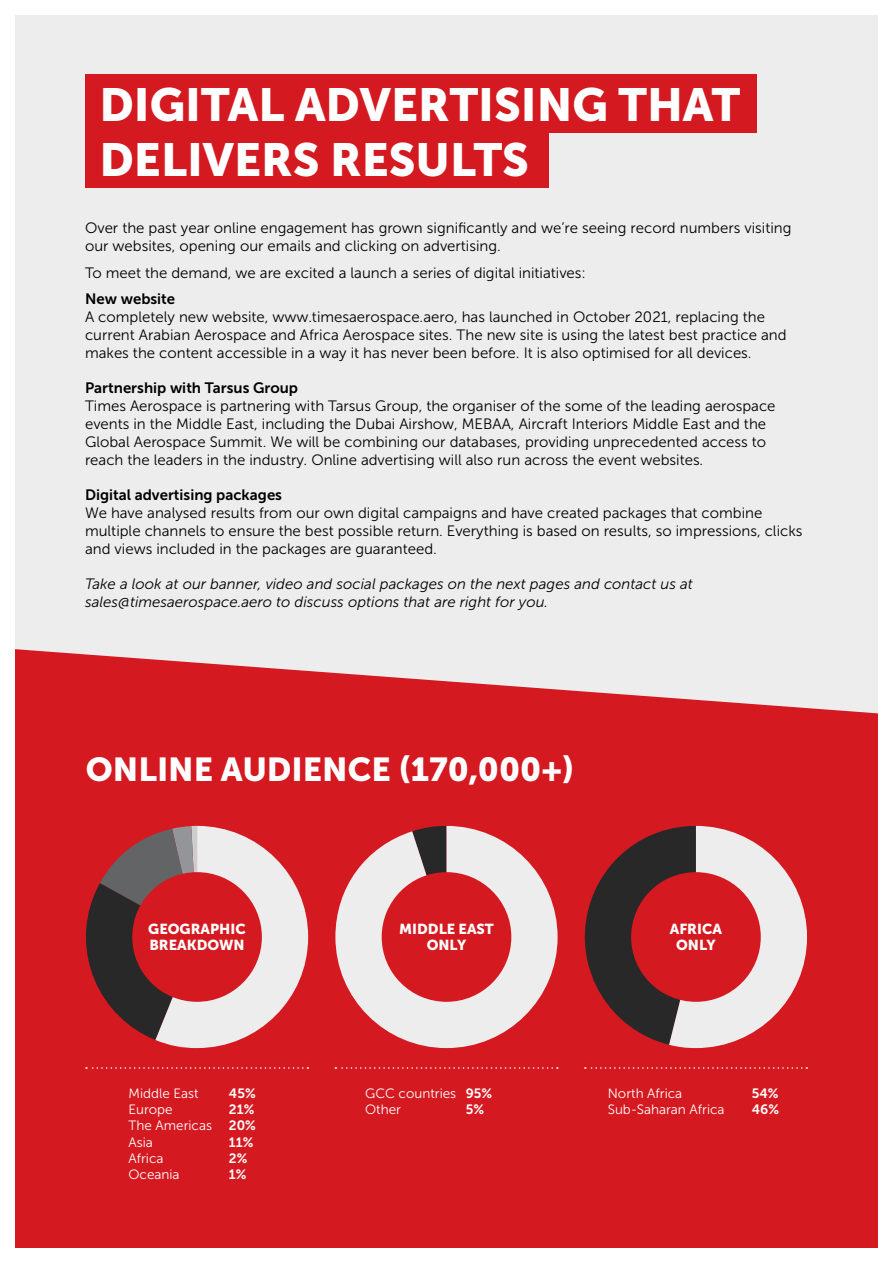
<style>
.page{position:relative;width:893px;height:1263px;background:#fff}
.page>*{position:absolute;margin:0;border:0;box-sizing:border-box;transform-origin:0 0}
.t1{font:46.2px/55.3px "Museo Sans 900";color:#fff}
.t2{font:33px "Museo Sans 900";color:#fff}
.t3{font:15px/18px "Museo Sans 300";color:#000}
.t4{font:italic 15px/18px "Museo Sans 300";color:#000}
.t5{font:15px "Museo Sans 700";color:#000}
.t6{font:14.4px/15.3px "Museo Sans 900";color:#fff;text-align:center}
.t7{font:13.5px "Museo Sans 300";color:#fff}
.t8{font:13.5px "Museo Sans 700";color:#fff}
</style>
<div class="page">
<div style="left:8px;top:8px;width:877px;height:1247px;background:#ededee"></div>
<svg style="left:16px;top:649px;width:861px;height:598px;background:#d62930"></svg>
<svg style="left:573px;top:826px;width:234px;height:222px"></svg>
<div style="left:631px;top:872px;width:130px;height:130px;background:#d51920;border-radius:50%"></div>
<svg style="left:71px;top:826px;width:237px;height:222px"></svg>
<div style="left:132px;top:872px;width:130px;height:130px;background:#d51920;border-radius:50%"></div>
<svg style="left:335px;top:826px;width:223px;height:222px"></svg>
<div style="left:382px;top:872px;width:129px;height:130px;background:#d51920;border-radius:50%"></div>
<div style="left:85px;top:129px;width:464px;height:59px;background:#d51920"></div>
<div style="left:85px;top:74px;width:672px;height:59px;background:#d51920"></div>
<svg style="left:86px;top:1067px;width:222px;height:2px"></svg>
<svg style="left:335px;top:1067px;width:223px;height:2px"></svg>
<svg style="left:585px;top:1067px;width:222px;height:2px"></svg>
<div style="left:0;top:0;width:893px;height:1263px;border:15px solid #fff"></div>
<h1 class="t1" style="left:99px;top:76px;width:642px">DIGITAL ADVERTISING THAT<br>DELIVERS RESULTS</h1>
<p class="t3" style="left:85px;top:219px;width:708px">Over the past year online engagement has grown significantly and we r e’ seeing record numbers visiting our websites, opening our emails and clicking on advertising.</p>
<p class="t3" style="left:85px;top:264px;width:502px">To meet the demand, we are excited a launch a series of digital initiatives:</p>
<p class="t5" style="left:85px;top:291px;width:92px">New website</p>
<p class="t3" style="left:85px;top:308px;width:703px">A completely new website, www.timesaerospace.aero, has launched in October 2021, replacing the current Arabian Aerospace and Africa Aerospace sites. The new site is using the latest best practice and makes the content accessible in a way it has never been before It. is also optimised for all devices.</p>
<p class="t5" style="left:85px;top:380px;width:215px">Partnership with Tarsus Group</p>
<p class="t3" style="left:85px;top:397px;width:692px">Times Aerospace is partnering with Tarsus Group, the organiser of the some of the leading aerospace events in the Middle East, including the Dubai Airshow, MEBAA, Aircraft Interiors Middle East and the Global Aerospace Summit. We will be combining our databases, providing unprecedented access to reach the leaders in the industry. Online advertising will also run across the event websites.</p>
<p class="t5" style="left:85px;top:487px;width:199px">Digital advertising packages</p>
<p class="t3" style="left:85px;top:504px;width:719px">We have analysed results from our own digital campaigns and have created packages that combine multiple channels to ensure the best possible return. Everything is based on results, so impressions, clicks and views included in the packages are guaranteed.</p>
<p class="t4" style="left:85px;top:575px;width:609px">Take a look at our banner, video and social packages on the next pages and contact us at sales@timesaerospace.aero to discuss options that are right for you.</p>
<h2 class="t2" style="left:86px;top:751px;width:490px">ONLINE AUDIENCE )170,000+(</h2>
<p class="t6" style="left:148px;top:921px;width:99px;text-align:left">GEOGRAPHIC<br>BREAKDOWN</p>
<p class="t7" style="left:128px;top:1086px;width:72px">Middle East</p>
<p class="t8" style="left:229px;top:1086px;width:28px">45%</p>
<p class="t7" style="left:128px;top:1102px;width:46px">Europe</p>
<p class="t8" style="left:229px;top:1102px;width:27px">21%</p>
<p class="t7" style="left:128px;top:1118px;width:85px">The Americas</p>
<p class="t8" style="left:229px;top:1118px;width:29px">20%</p>
<p class="t7" style="left:128px;top:1135px;width:26px">Asia</p>
<p class="t8" style="left:229px;top:1134px;width:26px">11%</p>
<p class="t7" style="left:128px;top:1151px;width:37px">Africa</p>
<p class="t8" style="left:229px;top:1151px;width:20px">2%</p>
<p class="t7" style="left:128px;top:1167px;width:53px">Oceania</p>
<p class="t8" style="left:229px;top:1167px;width:19px">1%</p>
<p class="t6" style="left:399px;top:921px;width:96px">MIDDLE EAST<br>ONLY</p>
<p class="t7" style="left:365px;top:1086px;width:93px">GCC countries</p>
<p class="t7" style="left:365px;top:1102px;width:37px">Other</p>
<p class="t8" style="left:466px;top:1086px;width:28px">95%</p>
<p class="t8" style="left:466px;top:1102px;width:20px">5%</p>
<p class="t6" style="left:670px;top:921px;width:54px">AFRICA<br>ONLY</p>
<p class="t7" style="left:608px;top:1086px;width:76px">North Africa</p>
<p class="t7" style="left:608px;top:1102px;width:118px">Sub-Saharan Africa</p>
<p class="t8" style="left:752px;top:1086px;width:28px">54%</p>
<p class="t8" style="left:752px;top:1102px;width:29px">46%</p>
</div>
